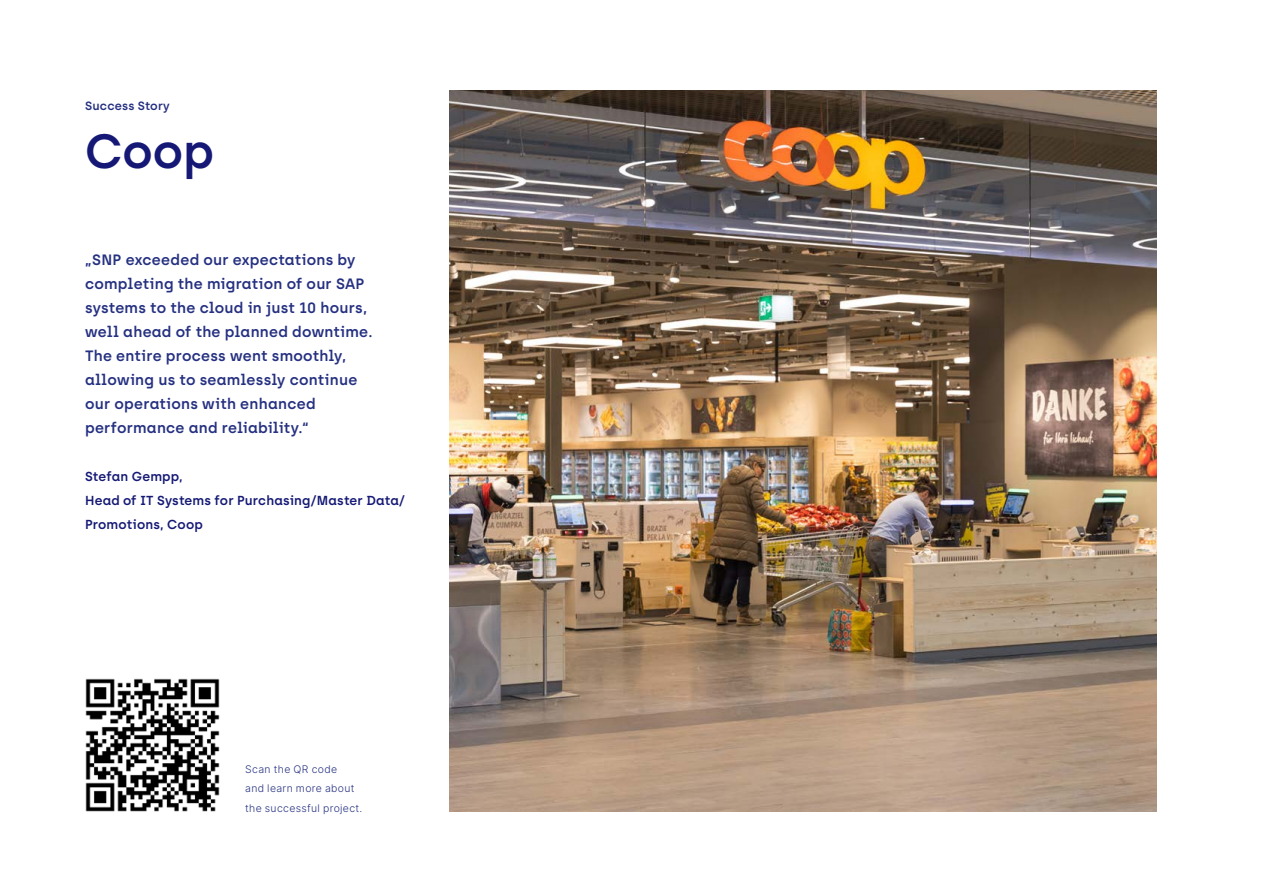
<style>
.page{position:relative;width:1263px;height:893px;background:#fff}
.page>*{position:absolute;margin:0;border:0;box-sizing:border-box;transform-origin:0 0}
.t1{font:600 48px "Archia";color:#151975}
.t2{font:600 15px/24px "Archia";letter-spacing:.015em;color:#253081}
.t3{font:600 13.05px/24px "Archia";letter-spacing:.01em;color:#151975}
.t4{font:600 12px "Archia";letter-spacing:.015em;color:#253081}
.t5{font:300 10.5px/19.5px "Inter";letter-spacing:.03em;color:#253081}
</style>
<div class="page">
<img style="left:450px;top:90px;width:707px;height:721px">
<img style="left:85px;top:678px;width:135px;height:134px">
<p class="t4" style="left:85px;top:98px;width:86px">Success Story</p>
<h1 class="t1" style="left:85px;top:122px;width:131px">Coop</h1>
<p class="t2" style="left:85px;top:248px;width:289px">„SNP exceeded our expectations by completing the migration of our SAP systems to the cloud in just 10 hours, well ahead of the planned downtime.<br>The entire process went smoothly, allowing us to seamlessly continue our operations with enhanced performance and reliability.“</p>
<p class="t3" style="left:85px;top:465px;width:322px">Stefan Gempp,<br>Head of IT Systems for Purchasing/Master Data/<br>Promotions, Coop</p>
<p class="t5" style="left:245px;top:759px;width:119px">Scan the QR code<br>and learn more about the successful project.</p>
</div>
